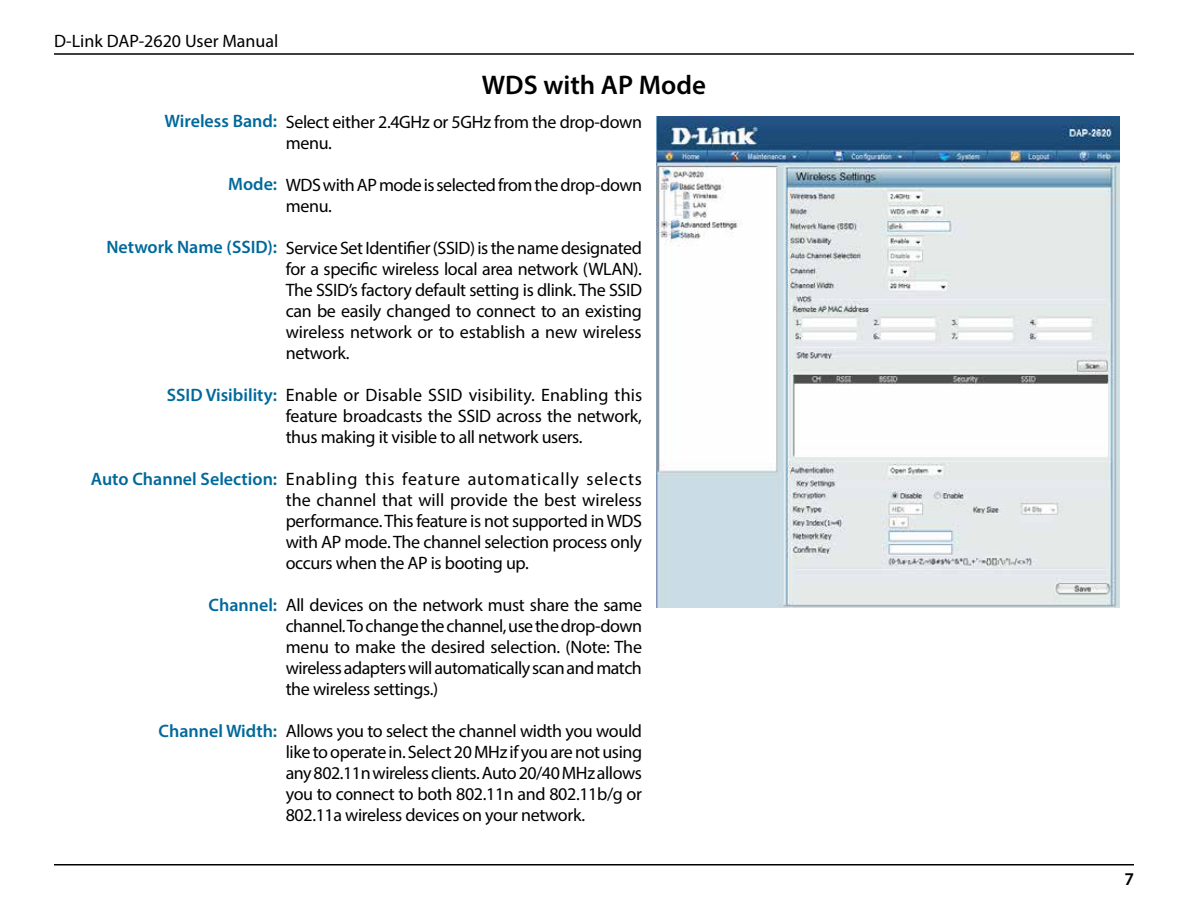
<style>
.page{position:relative;width:1188px;height:918px;background:#fff}
.page>*{position:absolute;margin:0;border:0;box-sizing:border-box;transform-origin:0 0}
.t1{font:600 27px "Myriad Pro";color:#000}
.t2{font:18px/21px "Myriad Pro";letter-spacing:-.02em;color:#000;text-align:justify}
.t3{font:600 18px "Myriad Pro";color:#00699b}
.t4{font:18px "Myriad Pro";color:#000}
.t5{font:600 18px "Myriad Pro";color:#000}
</style>
<div class="page">
<hr style="left:54px;top:53px;width:1080px;height:2px;background:#000">
<hr style="left:54px;top:864px;width:1080px;height:1px;background:#000">
<img style="left:657px;top:117px;width:463px;height:490px">
<p class="t4" style="left:54px;top:29px;width:226px">D-Link DAP-2620 User Manual</p>
<p class="t3" style="left:165px;top:110px;width:114px">Wireless Band:</p>
<p class="t3" style="left:228px;top:173px;width:51px">Mode:</p>
<p class="t3" style="left:106px;top:236px;width:172px">Network Name (SSID):</p>
<p class="t3" style="left:167px;top:383px;width:112px">SSID Visibility:</p>
<p class="t3" style="left:91px;top:467px;width:188px">Auto Channel Selection:</p>
<p class="t3" style="left:209px;top:593px;width:70px">Channel:</p>
<p class="t3" style="left:159px;top:719px;width:120px">Channel Width:</p>
<h1 class="t1" style="left:482px;top:68px;width:226px">WDS with AP Mode</h1>
<p class="t2" style="left:286px;top:111px;width:358px">Select either 2.4GHz or 5GHz from the drop-down menu.</p>
<p class="t2" style="left:286px;top:174px;width:358px">WDS with AP mode is selected from the drop-down menu.</p>
<p class="t2" style="left:286px;top:237px;width:358px">Service Set Identifier (SSID) is the name designated for a specific wireless local area network (WLAN).<br>The SSID’s factory default setting is dlink. The SSID can be easily changed to connect to an existing wireless network or to establish a new wireless network.</p>
<p class="t2" style="left:286px;top:384px;width:358px">Enable or Disable SSID visibility. Enabling this feature broadcasts the SSID across the network, thus making it visible to all network users.</p>
<p class="t2" style="left:286px;top:468px;width:358px">Enabling this feature automatically selects the channel that will provide the best wireless performance. This feature is not supported in WDS with AP mode. The channel selection process only occurs when the AP is booting up.</p>
<p class="t2" style="left:286px;top:594px;width:358px">All devices on the network must share the same channel. To change the channel, use the drop-down menu to make the desired selection. (Note: The wireless adapters will automatically scan and match the wireless settings.)</p>
<p class="t2" style="left:286px;top:720px;width:358px">Allows you to select the channel width you would like to operate in. Select 20 MHz if you are not using any 802.11n wireless clients. Auto 20/40 MHz allows you to connect to both 802.11n and 802.11b/g or 802.11a wireless devices on your network.</p>
<p class="t5" style="left:1124px;top:868px;width:11px">7</p>
</div>
